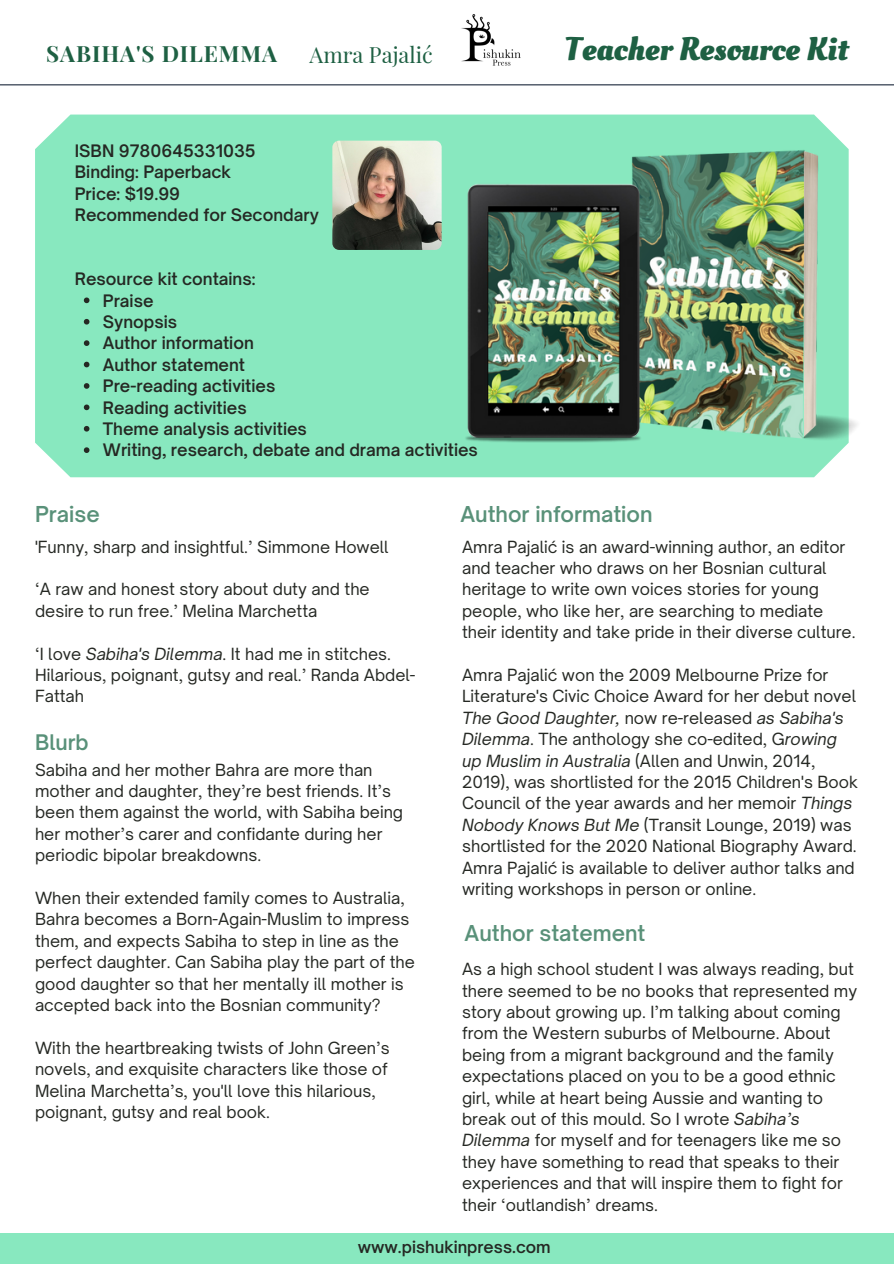
<style>
.page{position:relative;width:894px;height:1264px;background:#fff}
.page>*{position:absolute;margin:0;border:0;box-sizing:border-box;transform-origin:0 0}
.t1{font:700 32.55px "Oleo Script";color:#1e6043}
.t2{font:700 22.35px "Playfair Display";letter-spacing:.04em;color:#1e6043}
.t3{font:21.9px "Playfair Display";color:#1e6043}
.t4{font:600 21px "Open Sauce One";color:#599179}
.t5{font:600 20.55px "Open Sauce One";color:#599179}
.t6{font:600 16.5px "Open Sauce One";color:#252823}
.t7{font:16.05px/21.5px "Open Sauce One";color:#252823}
.t8{font:600 16.05px "Open Sauce One";color:#252823}
.s1{font-style:italic}
</style>
<div class="page">
<div style="left:0;top:1232px;width:893px;height:31px;background:#88e8bf"></div>
<hr style="left:0;top:84px;width:893px;height:1px;background:#1c293c">
<div style="left:35px;top:115px;width:352px;height:362px;background:#88e8bf"></div>
<svg style="left:84px;top:297px;width:5px;height:6px"></svg>
<svg style="left:84px;top:319px;width:5px;height:5px"></svg>
<svg style="left:84px;top:340px;width:5px;height:6px"></svg>
<svg style="left:84px;top:362px;width:5px;height:5px"></svg>
<svg style="left:84px;top:383px;width:5px;height:6px"></svg>
<svg style="left:84px;top:404px;width:5px;height:6px"></svg>
<svg style="left:84px;top:426px;width:5px;height:5px"></svg>
<svg style="left:84px;top:447px;width:5px;height:6px"></svg>
<img style="left:332px;top:141px;width:109px;height:109px;border-radius:7px">
<img style="left:461px;top:14px;width:60px;height:52px">
<img style="left:387px;top:114px;width:470px;height:364px">
<p class="t2" style="left:46px;top:38px;width:232px">SABIHA'S DILEMMA</p>
<p class="t3" style="left:309px;top:39px;width:124px">Amra Pajalić</p>
<p class="t6" style="left:75px;top:140px;width:182px">ISBN 9780645331035</p>
<p class="t6" style="left:75px;top:162px;width:158px">Binding: Paperback</p>
<p class="t6" style="left:75px;top:183px;width:107px">Price: $19.99</p>
<p class="t6" style="left:75px;top:204px;width:245px">Recommended for Secondary</p>
<p class="t6" style="left:75px;top:268px;width:182px">Resource kit contains:</p>
<p class="t6" style="left:103px;top:290px;width:52px">Praise</p>
<p class="t6" style="left:103px;top:311px;width:76px">Synopsis</p>
<p class="t6" style="left:103px;top:333px;width:152px">Author information</p>
<p class="t6" style="left:103px;top:354px;width:144px">Author statement</p>
<p class="t6" style="left:103px;top:375px;width:174px">Pre-reading activities</p>
<p class="t6" style="left:103px;top:397px;width:145px">Reading activities</p>
<p class="t6" style="left:103px;top:418px;width:206px">Theme analysis activities</p>
<p class="t6" style="left:103px;top:440px;width:376px">Writing, research, debate and drama activities</p>
<p class="t1" style="left:564px;top:28px;width:285px">Teacher Resource Kit</p>
<p class="t4" style="left:35px;top:500px;width:66px">Praise</p>
<p class="t7" style="left:35px;top:535px;width:355px">'Funny, sharp and insightful.’ Simmone Howell</p>
<p class="t7" style="left:35px;top:578px;width:336px">‘A raw and honest story about duty and the desire to run free.’ Melina Marchetta</p>
<p class="t7" style="left:35px;top:642px;width:382px">‘I love <span class="s1">Sabiha's Dilemma</span>. It had me in stitches.<br>Hilarious, poignant, gutsy and real.’ Randa Abdel-<br>Fattah</p>
<p class="t5" style="left:35px;top:729px;width:55px">Blurb</p>
<p class="t7" style="left:35px;top:758px;width:369px">Sabiha and her mother Bahra are more than mother and daughter, they’re best friends. It’s been them against the world, with Sabiha being her mother’s carer and confidante during her periodic bipolar breakdowns.</p>
<p class="t7" style="left:35px;top:887px;width:381px">When their extended family comes to Australia, Bahra becomes a Born-Again-Muslim to impress them, and expects Sabiha to step in line as the perfect daughter. Can Sabiha play the part of the good daughter so that her mentally ill mother is accepted back into the Bosnian community?</p>
<p class="t7" style="left:35px;top:1037px;width:356px">With the heartbreaking twists of John Green’s novels, and exquisite characters like those of Melina Marchetta’s, you'll love this hilarious, poignant, gutsy and real book.</p>
<p class="t4" style="left:460px;top:500px;width:193px">Author information</p>
<p class="t7" style="left:462px;top:535px;width:395px">Amra Pajalić is an award-winning author, an editor and teacher who draws on her Bosnian cultural heritage to write own voices stories for young people, who like her, are searching to mediate their identity and take pride in their diverse culture.</p>
<p class="t7" style="left:462px;top:664px;width:397px">Amra Pajalić won the 2009 Melbourne Prize for Literature's Civic Choice Award for her debut novel <span class="s1">The Good Daughter,</span> now re-released <span class="s1">as Sabiha's Dilemma</span>. The anthology she co-edited, G<span class="s1">rowing up Muslim in Australia</span> (Allen and Unwin, 2014, 2019), was shortlisted for the 2015 Children's Book Council of the year awards and her memoir <span class="s1">Things Nobody Knows But Me</span> (Transit Lounge, 2019) was shortlisted for the 2020 National Biography Award.<br>Amra Pajalić is available to deliver author talks and writing workshops in person or online.</p>
<p class="t4" style="left:464px;top:919px;width:182px">Author statement</p>
<p class="t7" style="left:462px;top:958px;width:396px">As a high school student I was always reading, but there seemed to be no books that represented my story about growing up. I’m talking about coming from the Western suburbs of Melbourne. About being from a migrant background and the family expectations placed on you to be a good ethnic girl, while at heart being Aussie and wanting to break out of this mould. So I wrote <span class="s1">Sabiha’s Dilemma</span> for myself and for teenagers like me so they have something to read that speaks to their experiences and that will inspire them to fight for their ‘outlandish’ dreams.</p>
<p class="t8" style="left:357px;top:1236px;width:194px">www.pishukinpress.com</p>
</div>
